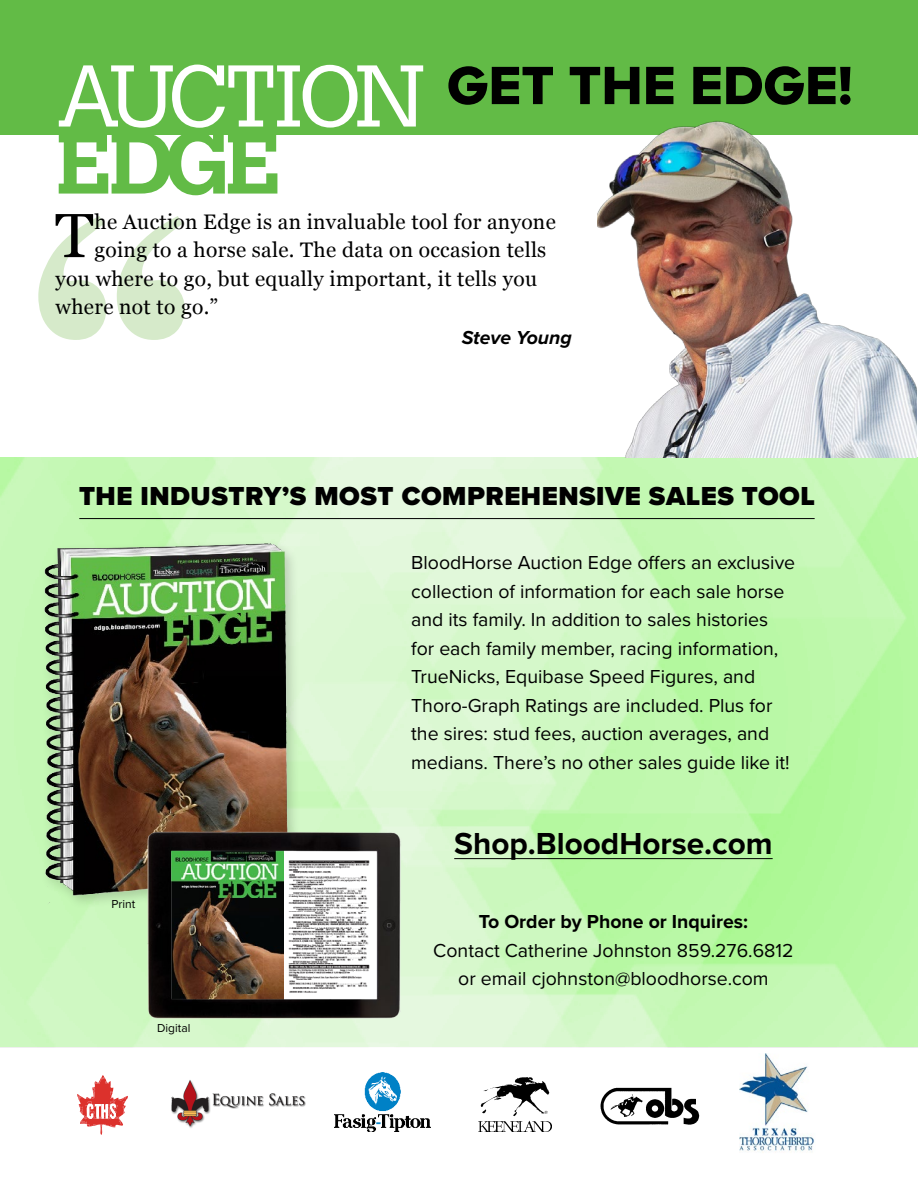
<style>
.page{position:relative;width:918px;height:1188px;background:#fff}
.page>*{position:absolute;margin:0;border:0;box-sizing:border-box;transform-origin:0 0}
.t1{font:300 86.7px/67.1px "Calvert MT Std";letter-spacing:-.055em;color:#fff}
.t2{font:62.1px "Georgia";color:#000}
.t3{font:55.8px "Proxima Nova A Extrabld";color:#000}
.t4{font:700 31.5px "Proxima Nova";color:#000}
.t5{font:900 27px "Proxima Nova A";letter-spacing:.02em;color:#000}
.t6{font:21px "Georgia";letter-spacing:.015em;color:#000}
.t7{font:19.5px/28.5px "Proxima Nova";color:#000}
.t8{font:italic 700 19.5px "Proxima Nova";color:#000}
.t9{font:12px "Proxima Nova";color:#000}
.s1{font-weight:700;color:#62bb46}
.s2{font-weight:700}
</style>
<div class="page">
<div style="left:0;top:0;width:918px;height:134px;background:#62bb46"></div>
<img style="left:38px;top:519px;width:273px;height:390px">
<img style="left:125px;top:825px;width:286px;height:208px">
<svg style="left:38px;top:216px;width:147px;height:124px"></svg>
<img style="left:597px;top:121px;width:320px;height:337px">
<hr style="left:79px;top:518px;width:736px;height:1px;background:#000">
<svg style="left:77px;top:1075px;width:51px;height:60px"></svg>
<img style="left:171px;top:1080px;width:135px;height:48px">
<img style="left:479px;top:1077px;width:73px;height:55px">
<img style="left:600px;top:1087px;width:100px;height:37px">
<img style="left:334px;top:1072px;width:97px;height:60px">
<img style="left:739px;top:1054px;width:75px;height:99px">
<hr style="left:454px;top:858px;width:319px;height:1px;background:#000">
<p class="t1" style="left:56px;top:64px;width:370px">AUCTION<br><span class="s1">EDGE</span></p>
<p class="t3" style="left:447px;top:44px;width:407px">GET THE EDGE!</p>
<p class="t2" style="left:55px;top:190px;width:40px">T</p>
<p class="t6" style="left:95px;top:206px;width:463px">he Auction Edge is an invaluable tool for anyone</p>
<p class="t6" style="left:95px;top:235px;width:453px">going to a horse sale. The data on occasion tells</p>
<p class="t6" style="left:56px;top:263px;width:483px">you where to go, but equally important, it tells you</p>
<p class="t6" style="left:56px;top:292px;width:164px">where not to go.”</p>
<p class="t8" style="left:462px;top:323px;width:112px">Steve Young</p>
<p class="t5" style="left:79px;top:476px;width:737px">THE INDUSTRY’S MOST COMPREHENSIVE SALES TOOL</p>
<p class="t7" style="left:411px;top:548px;width:386px">BloodHorse Auction Edge offers an exclusive collection of information for each sale horse and its family. In addition to sales histories for each family member, racing information, TrueNicks, Equibase Speed Figures, and Thoro-Graph Ratings are included. Plus for the sires: stud fees, auction averages, and medians. There’s no other sales guide like it!</p>
<p class="t9" style="left:112px;top:895px;width:25px">Print</p>
<p class="t9" style="left:157px;top:1019px;width:35px">Digital</p>
<p class="t4" style="left:454px;top:820px;width:320px">Shop.BloodHorse.com</p>
<p class="t7" style="left:433px;top:907px;width:362px;text-align:center"><span class="s2">To Order by Phone or Inquires:<br></span>Contact Catherine Johnston 859.276.6812 or email cjohnston@bloodhorse.com</p>
</div>
